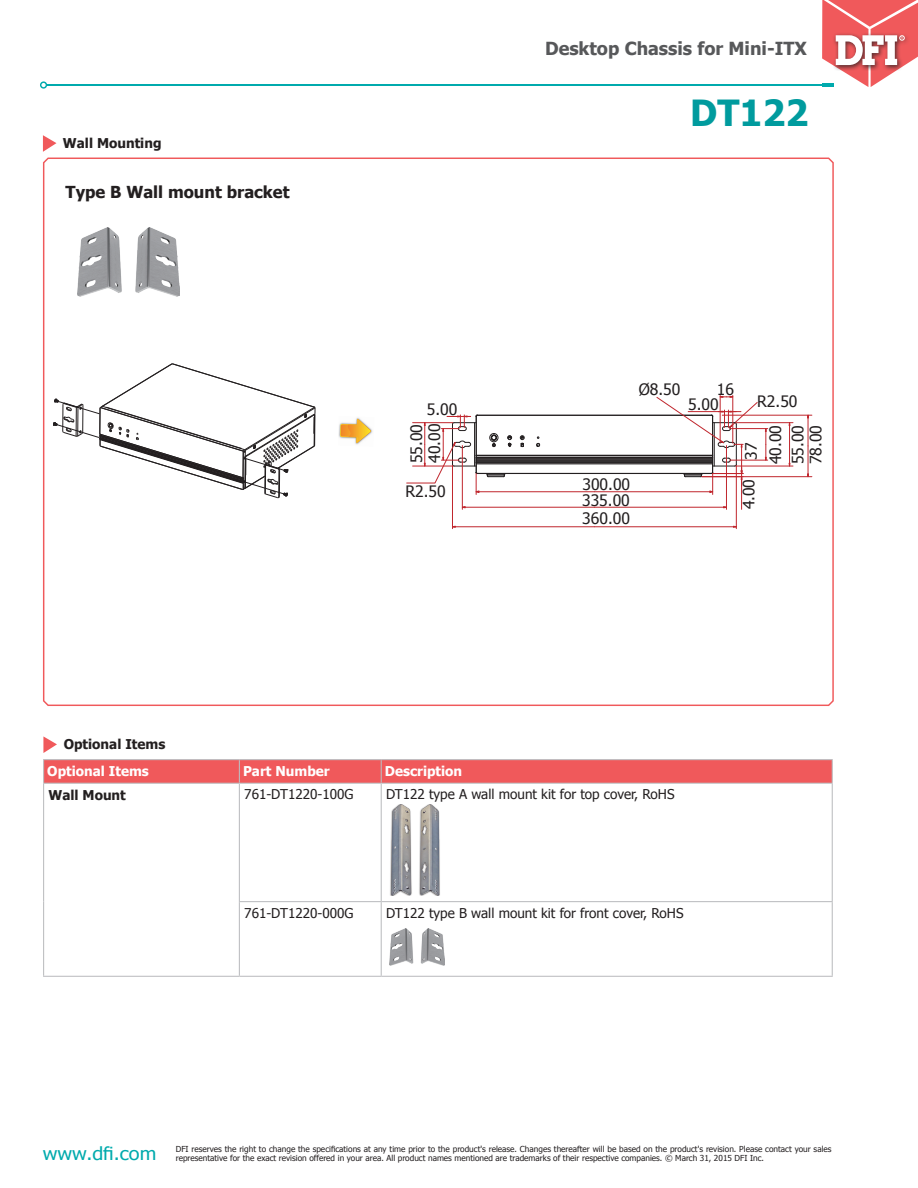
<style>
.page{position:relative;width:918px;height:1188px;background:#fff}
.page>*{position:absolute;margin:0;border:0;box-sizing:border-box;transform-origin:0 0}
.t1{font:700 36px "Tahoma";color:#009b9e}
.t2{font:700 18px "Tahoma";color:#57585a}
.t3{font:18px "Tahoma";color:#00aaad;scale:1.1 1}
.t4{font:700 16.5px "Tahoma";color:#231f20}
.t5{font:15.75px/17.4px "Tahoma";color:#231f20}
.t6{font:13.5px "Tahoma";color:#231f20}
.t7{font:700 13.5px "Tahoma";color:#fff}
.t8{font:700 13.5px "Tahoma";color:#231f20}
.t9{font:8.25px/9px "Tahoma";color:#231f20}
</style>
<div class="page">
<svg style="left:40px;top:81px;width:7px;height:8px"></svg>
<hr style="left:46px;top:84px;width:782px;height:2px;background:#00aaad">
<svg style="left:822px;top:0;width:96px;height:87px"></svg>
<svg style="left:43px;top:736px;width:14px;height:17px"></svg>
<hr style="left:43px;top:759px;width:196px;height:1px;background:#bcbdc0">
<hr style="left:239px;top:759px;width:142px;height:1px;background:#bcbdc0">
<hr style="left:381px;top:759px;width:452px;height:1px;background:#bcbdc0">
<svg style="left:43px;top:760px;width:790px;height:23px;background:#ee5b5d"></svg>
<hr style="left:43px;top:783px;width:196px;height:1px;background:#bcbdc0">
<hr style="left:43px;top:784px;width:1px;height:118px;background:#bcbdc0">
<hr style="left:43px;top:902px;width:1px;height:74px;background:#bcbdc0">
<hr style="left:43px;top:976px;width:196px;height:1px;background:#bcbdc0">
<hr style="left:239px;top:902px;width:1px;height:74px;background:#bcbdc0">
<hr style="left:381px;top:902px;width:1px;height:74px;background:#bcbdc0">
<hr style="left:832px;top:902px;width:1px;height:74px;background:#bcbdc0">
<hr style="left:239px;top:976px;width:142px;height:1px;background:#bcbdc0">
<hr style="left:381px;top:976px;width:452px;height:1px;background:#bcbdc0">
<hr style="left:239px;top:783px;width:142px;height:1px;background:#bcbdc0">
<hr style="left:381px;top:783px;width:452px;height:1px;background:#bcbdc0">
<hr style="left:239px;top:784px;width:1px;height:117px;background:#bcbdc0">
<hr style="left:381px;top:784px;width:1px;height:117px;background:#bcbdc0">
<hr style="left:832px;top:784px;width:1px;height:117px;background:#bcbdc0">
<hr style="left:239px;top:901px;width:142px;height:1px;background:#bcbdc0">
<hr style="left:381px;top:901px;width:452px;height:1px;background:#bcbdc0">
<img style="left:390px;top:805px;width:50px;height:91px">
<img style="left:390px;top:928px;width:55px;height:38px">
<svg style="left:43px;top:135px;width:13px;height:17px"></svg>
<svg style="left:43px;top:157px;width:791px;height:549px"></svg>
<p class="t2" style="left:545px;top:36px;width:263px">Desktop Chassis for Mini-ITX</p>
<p class="t8" style="left:63px;top:133px;width:100px">Wall Mounting</p>
<p class="t4" style="left:66px;top:180px;width:225px">Type B Wall mount bracket</p>
<p class="t8" style="left:64px;top:735px;width:103px">Optional Items</p>
<p class="t5" style="left:427px;top:400px;width:32px">5.00</p>
<p class="t1" style="left:690px;top:88px;width:120px">DT122</p>
<p class="t5" style="left:639px;top:380px;width:43px">Ø8.50</p>
<p class="t5" style="left:717px;top:380px;width:19px">16</p>
<p class="t5" style="left:688px;top:395px;width:32px">5.00</p>
<p class="t5" style="left:757px;top:392px;width:42px">R2.50</p>
<p class="t5" style="left:407px;top:463px;width:41px;line-height:18px;rotate:-90deg">55.00<br>40.00</p>
<p class="t5" style="left:763px;top:464px;width:41px;line-height:22.5px;rotate:-90deg">40.00<br>55.00</p>
<p class="t5" style="left:806px;top:464px;width:41px;rotate:-90deg">78.00</p>
<p class="t5" style="left:742px;top:460px;width:19px;rotate:-90deg">37</p>
<p class="t5" style="left:405px;top:482px;width:42px">R2.50</p>
<p class="t5" style="left:582px;top:474px;width:50px;text-align:justify">300.00<br>335.00<br>360.00</p>
<p class="t5" style="left:739px;top:509px;width:32px;rotate:-90deg">4.00</p>
<p class="t7" style="left:47px;top:762px;width:103px">Optional Items</p>
<p class="t7" style="left:243px;top:762px;width:88px">Part Number</p>
<p class="t7" style="left:385px;top:762px;width:79px">Description</p>
<p class="t8" style="left:49px;top:786px;width:79px">Wall Mount</p>
<p class="t6" style="left:244px;top:785px;width:111px">761-DT1220-100G</p>
<p class="t6" style="left:386px;top:785px;width:290px">DT122 type A wall mount kit for top cover, RoHS</p>
<p class="t6" style="left:244px;top:904px;width:111px">761-DT1220-000G</p>
<p class="t6" style="left:386px;top:904px;width:299px">DT122 type B wall mount kit for front cover, RoHS</p>
<p class="t3" style="left:43px;top:1142px;width:105px">www.dfi.com</p>
<p class="t9" style="left:176px;top:1144px;width:657px">DFI reserves the right to change the specifications at any time prior to the product's release. Changes thereafter will be based on the product's revision. Please contact your sales representative for the exact revision offered in your area. All product names mentioned are trademarks of their respective companies. © March 31, 2015 DFI Inc.</p>
</div>
